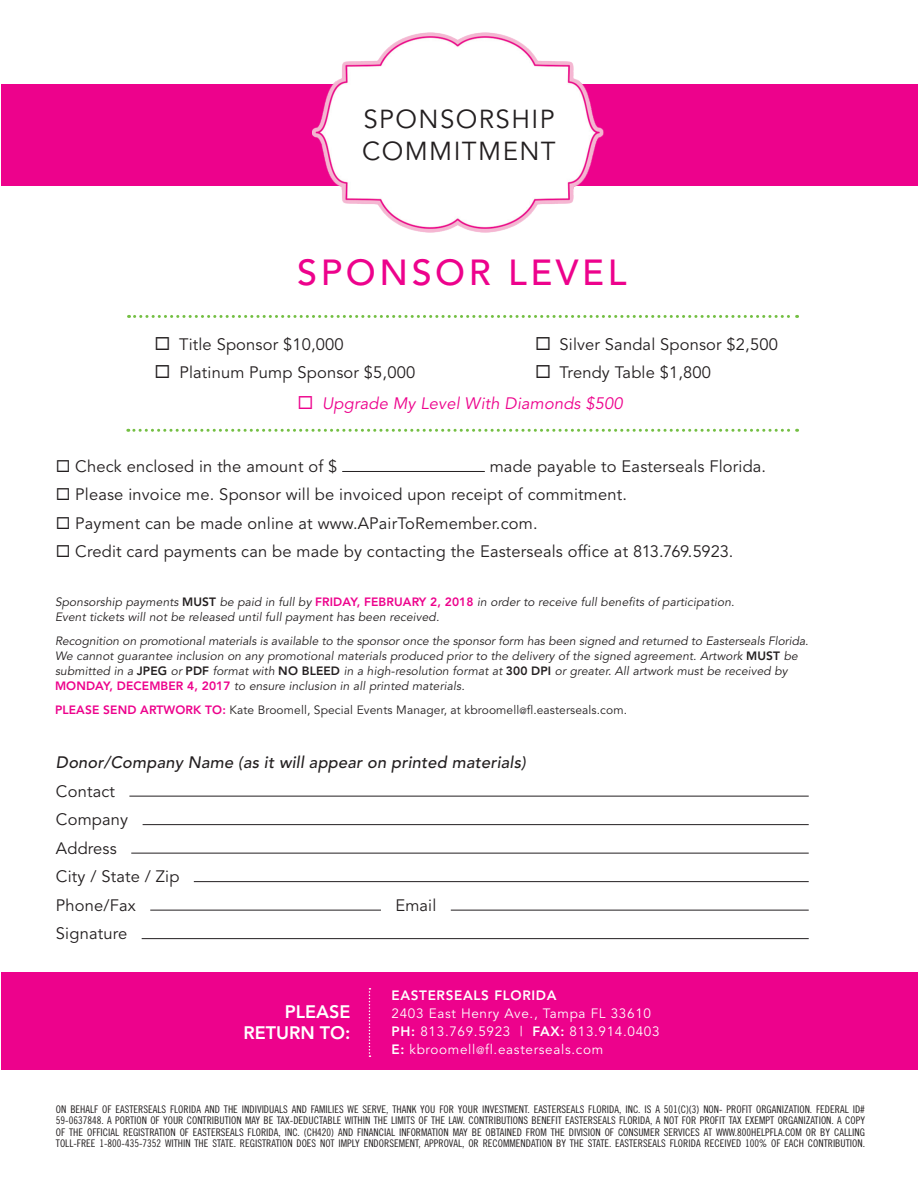
<style>
.page{position:relative;width:918px;height:1188px;background:#fff}
.page>*{position:absolute;margin:0;border:0;box-sizing:border-box;transform-origin:0 0}
.t1{font:500 36px "Avenir";letter-spacing:.1em;color:#ed028c}
.t2{font:25.8px "Avenir";letter-spacing:.055em;color:#231f20}
.t3{font:800 18px "Avenir";color:#fff}
.t4{font:16.5px "Avenir";letter-spacing:.01em;color:#231f20}
.t5{font:italic 500 16.5px "Avenir";letter-spacing:.01em;color:#231f20}
.t6{font:italic 16.5px "Avenir";letter-spacing:.01em;color:#ed028c}
.t7{font:13.5px "Avenir";letter-spacing:.05em;color:#fff}
.t8{font:800 13.5px "Avenir";letter-spacing:.05em;color:#fff}
.t9{font:italic 12px/15px "Avenir";letter-spacing:.01em;color:#231f20}
.t10{font:12px "Avenir";letter-spacing:.01em;color:#231f20}
.t11{font:10.5px/11.2px "Trade Gothic Cond Eighteen";color:#231f20;text-align:justify}
.s1{font-weight:800;font-style:normal}
.s2{font-weight:800;font-style:normal;color:#ed028c}
.s3{font-weight:800;color:#ed028c}
.s4{font-size:9px}
.s5{font-weight:800}
.s6{font-size:10.5px}
</style>
<div class="page">
<div style="left:1px;top:973px;width:917px;height:97px;background:#ed028c"></div>
<div style="left:1px;top:84px;width:917px;height:101px;background:#ed028c"></div>
<img style="left:312px;top:32px;width:292px;height:201px">
<svg style="left:129px;top:315px;width:669px;height:3px"></svg>
<svg style="left:128px;top:429px;width:670px;height:3px"></svg>
<hr style="left:342px;top:471px;width:143px;height:1px;background:#231f20">
<hr style="left:129px;top:796px;width:680px;height:1px;background:#231f20">
<hr style="left:143px;top:824px;width:666px;height:1px;background:#231f20">
<hr style="left:131px;top:853px;width:678px;height:1px;background:#231f20">
<hr style="left:194px;top:881px;width:615px;height:1px;background:#231f20">
<hr style="left:150px;top:910px;width:231px;height:1px;background:#231f20">
<hr style="left:451px;top:910px;width:358px;height:1px;background:#231f20">
<hr style="left:142px;top:938px;width:667px;height:1px;background:#231f20">
<svg style="left:369px;top:988px;width:1px;height:69px"></svg>
<p class="t2" style="left:363px;top:104px;width:193px">SPONSORSHIP</p>
<p class="t2" style="left:362px;top:137px;width:195px">COMMITMENT</p>
<p class="t1" style="left:297px;top:252px;width:331px">SPONSOR LEVEL</p>
<p class="t4" style="left:154px;top:334px;width:191px">◻ Title Sponsor $10,000</p>
<p class="t4" style="left:154px;top:363px;width:262px">◻ Platinum Pump Sponsor $5,000</p>
<p class="t4" style="left:535px;top:334px;width:244px">◻ Silver Sandal Sponsor $2,500</p>
<p class="t4" style="left:535px;top:363px;width:177px">◻ Trendy Table $1,800</p>
<p class="t6" style="left:297px;top:393px;width:327px">◻ Upgrade My Level With Diamonds $500</p>
<p class="t4" style="left:56px;top:457px;width:283px">◻ Check enclosed in the amount of $</p>
<p class="t4" style="left:490px;top:457px;width:278px">made payable to Easterseals Florida.</p>
<p class="t4" style="left:56px;top:485px;width:573px">◻ Please invoice me. Sponsor will be invoiced upon receipt of commitment.</p>
<p class="t4" style="left:56px;top:514px;width:483px">◻ Payment can be made online at www.APairToRemember.com.</p>
<p class="t4" style="left:56px;top:542px;width:679px">◻ Credit card payments can be made by contacting the Easterseals office at 813.769.5923.</p>
<p class="t9" style="left:55px;top:594px;width:681px">Sponsorship payments <span class="s1">MUST</span> be paid in full by <span class="s2">FRIDAY, FEBRUARY 2, 2018</span> in order to receive full benefits of participation.<br>Event tickets will not be released until full payment has been received.</p>
<p class="t9" style="left:55px;top:633px;width:755px">Recognition on promotional materials is available to the sponsor once the sponsor form has been signed and returned to Easterseals Florida.<br>We cannot guarantee inclusion on any promotional materials produced prior to the delivery of the signed agreement. Artwork <span class="s1">MUST</span> be submitted in a <span class="s1">JPEG</span> or <span class="s1">PDF</span> format with <span class="s1">NO BLEED</span> in a high-resolution format at <span class="s1">300 DPI</span> or greater. All artwork must be received by <span class="s2">MONDAY, DECEMBER 4, 2017</span> to ensure inclusion in all printed materials.</p>
<p class="t10" style="left:55px;top:703px;width:574px"><span class="s3">PLEASE SEND ARTWORK TO:</span> Kate Broomell, Special Events Manager, at kbroomell<span class="s4">@</span>fl.easterseals.com.</p>
<p class="t5" style="left:56px;top:753px;width:471px">Donor/Company Name (as it will appear on printed materials)</p>
<p class="t4" style="left:56px;top:781px;width:61px">Contact</p>
<p class="t4" style="left:56px;top:810px;width:74px">Company</p>
<p class="t4" style="left:56px;top:838px;width:62px">Address</p>
<p class="t4" style="left:56px;top:867px;width:125px">City / State / Zip</p>
<p class="t4" style="left:56px;top:895px;width:81px">Phone/Fax</p>
<p class="t4" style="left:395px;top:895px;width:42px">Email</p>
<p class="t4" style="left:56px;top:924px;width:73px">Signature</p>
<p class="t3" style="left:285px;top:1001px;width:67px">PLEASE</p>
<p class="t3" style="left:243px;top:1023px;width:108px">RETURN TO:</p>
<p class="t8" style="left:392px;top:987px;width:167px">EASTERSEALS FLORIDA</p>
<p class="t7" style="left:392px;top:1006px;width:261px">2403 East Henry Ave., Tampa FL 33610</p>
<p class="t7" style="left:392px;top:1024px;width:270px"><span class="s5">PH:</span> 813.769.5923 | <span class="s5">FAX:</span> 813.914.0403</p>
<p class="t7" style="left:392px;top:1042px;width:213px"><span class="s5">E:</span> kbroomell<span class="s6">@</span>fl.easterseals.com</p>
<p class="t11" style="left:56px;top:1104px;width:811px">ON BEHALF OF EASTERSEALS FLORIDA AND THE INDIVIDUALS AND FAMILIES WE SERVE, THANK YOU FOR YOUR INVESTMENT. EASTERSEALS FLORIDA, INC. IS A 501(C)(3) NON- PROFIT ORGANIZATION. FEDERAL ID# 59-0637848. A PORTION OF YOUR CONTRIBUTION MAY BE TAX-DEDUCTABLE WITHIN THE LIMITS OF THE LAW. CONTRIBUTIONS BENEFIT EASTERSEALS FLORIDA, A NOT FOR PROFIT TAX EXEMPT ORGANIZATION. A COPY OF THE OFFICIAL REGISTRATION OF EASTERSEALS FLORIDA, INC. (CH420) AND FINANCIAL INFORMATION MAY BE OBTAINED FROM THE DIVISION OF CONSUMER SERVICES AT WWW.800HELPFLA.COM OR BY CALLING TOLL-FREE 1-800-435-7352 WITHIN THE STATE. REGISTRATION DOES NOT IMPLY ENDORSEMENT, APPROVAL, OR RECOMMENDATION BY THE STATE. EASTERSEALS FLORIDA RECEIVED 100% OF EACH CONTRIBUTION.</p>
</div>
